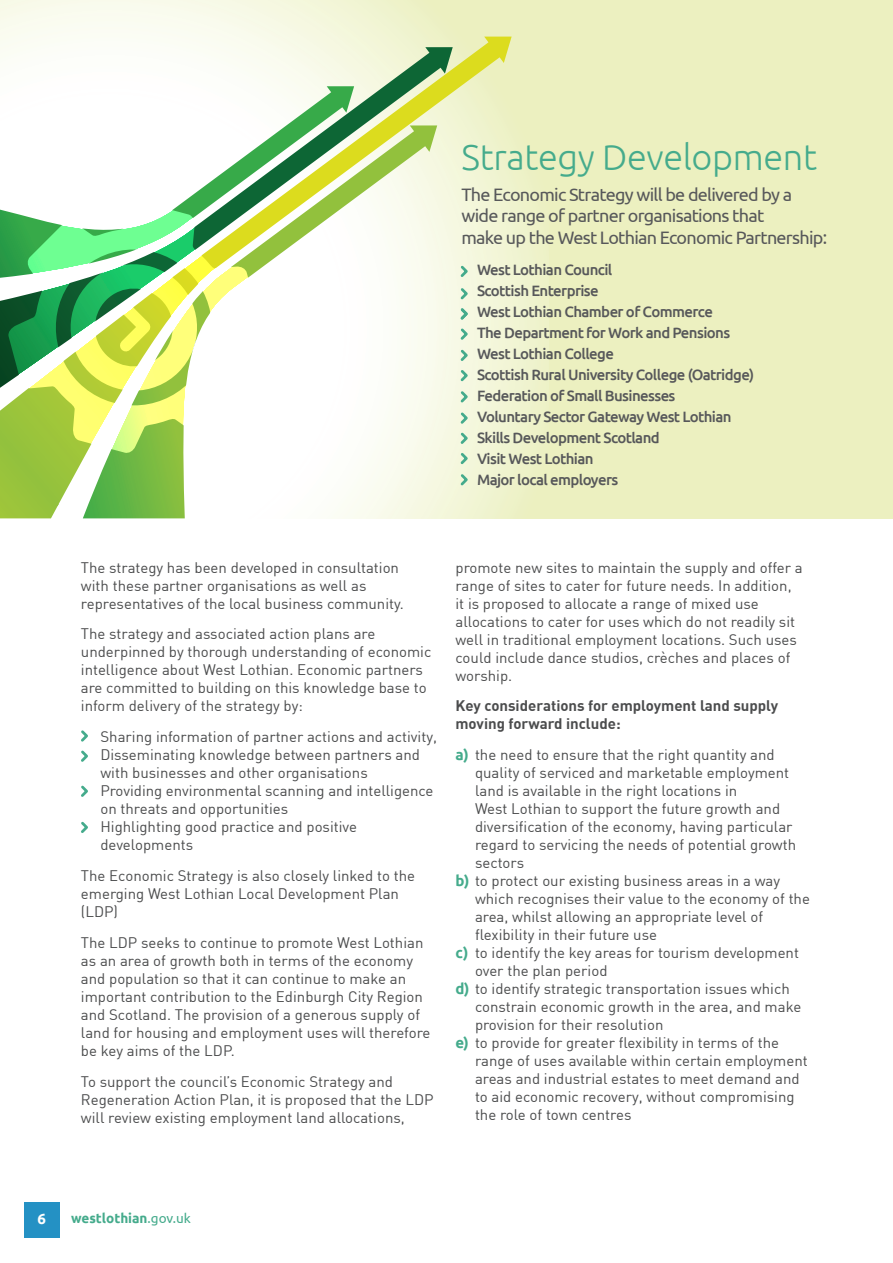
<style>
.page{position:relative;width:893px;height:1263px;background:#fff}
.page>*{position:absolute;margin:0;border:0;box-sizing:border-box;transform-origin:0 0}
.t1{font:300 36px "Ubuntu";letter-spacing:-.01em;color:#45ab8c}
.t2{font:18px/21.6px "Ubuntu";letter-spacing:-.04em;color:#57585a}
.t3{font:15px/18px "DIN";color:#4b4c4d}
.t4{font:500 15px/21px "Ubuntu";letter-spacing:-.04em;color:#57585a}
.t5{font:700 15px/18px "DIN";color:#4b4c4d}
.t6{font:700 15px "Ubuntu";color:#fff}
.t7{font:700 13.5px "Ubuntu";color:#45ab8c}
.s1{font-family:"Ubuntu";font-weight:700;color:#45ab8c}
.s2{font-weight:400}
</style>
<div class="page">
<div style="left:0;top:0;width:893px;height:518px;background:#ecf0c0"></div>
<svg style="left:0;top:0;width:540px;height:481px"></svg>
<svg style="left:0;top:37px;width:512px;height:481px;background:#e4efd2"></svg>
<div style="left:24px;top:1202px;width:36px;height:35px;background:#2491c4"></div>
<svg style="left:458px;top:263px;width:12px;height:17px"></svg>
<svg style="left:458px;top:286px;width:12px;height:202px;background:#d9ebd2"></svg>
<svg style="left:81px;top:730px;width:7px;height:32px"></svg>
<svg style="left:81px;top:785px;width:7px;height:12px"></svg>
<svg style="left:81px;top:821px;width:7px;height:12px"></svg>
<svg style="left:8px;top:201px;width:252px;height:253px;background:#b6df99"></svg>
<svg style="left:109px;top:292px;width:52px;height:70px;background:#cedc64"></svg>
<p class="t1" style="left:462px;top:135px;width:357px">Strategy Development</p>
<p class="t2" style="left:461px;top:183px;width:367px">The Economic Strategy will be delivered by a wide range of partner organisations that<br>make up the West Lothian Economic Partnership:</p>
<p class="t4" style="left:477px;top:259px;width:279px">West Lothian Council<br>Scottish Enterprise<br>West Lothian Chamber of Commerce<br>The Department for Work and Pensions<br>West Lothian College<br>Scottish Rural University College (Oatridge)<br>Federation of Small Businesses<br>Voluntary Sector Gateway West Lothian<br>Skills Development Scotland<br>Visit West Lothian<br>Major local employers</p>
<p class="t3" style="left:81px;top:558px;width:324px">The strategy has been developed in consultation with these partner organisations as well as representatives of the local business community.</p>
<p class="t3" style="left:81px;top:625px;width:352px">The strategy and associated action plans are underpinned by thorough understanding of economic intelligence about West Lothian. Economic partners are committed to building on this knowledge base to inform delivery of the strategy by:</p>
<p class="t3" style="left:100px;top:727px;width:338px">Sharing information of partner actions and activity, Disseminating knowledge between partners and with businesses and other organisations<br>Providing environmental scanning and intelligence on threats and opportunities<br>Highlighting good practice and positive developments</p>
<p class="t3" style="left:81px;top:866px;width:336px">The Economic Strategy is also closely linked to the emerging West Lothian Local Development Plan (LDP)</p>
<p class="t3" style="left:81px;top:933px;width:351px">The LDP seeks to continue to promote West Lothian as an area of growth both in terms of the economy and population so that it can continue to make an important contribution to the Edinburgh City Region and Scotland. The provision of a generous supply of land for housing and employment uses will therefore be key aims of the LDP.</p>
<p class="t3" style="left:81px;top:1072px;width:354px">To support the council’s Economic Strategy and<br>Regeneration Action Plan, it is proposed that the LDP will review existing employment land allocations,</p>
<p class="t3" style="left:455px;top:558px;width:349px">promote new sites to maintain the supply and offer a range of sites to cater for future needs. In addition, it is proposed to allocate a range of mixed use allocations to cater for uses which do not readily sit well in traditional employment locations. Such uses could include dance studios, crèches and places of worship.</p>
<p class="t5" style="left:455px;top:696px;width:324px">Key considerations for employment land supply moving forward include:</p>
<p class="t3" style="left:455px;top:745px;width:321px"><span class="s1">a)</span> the need to ensure that the right quantity and</p>
<p class="t3" style="left:475px;top:763px;width:316px">quality of serviced and marketable employment</p>
<p class="t3" style="left:475px;top:781px;width:264px">land is available in the right locations in</p>
<p class="t3" style="left:475px;top:799px;width:307px">West Lothian to support the future growth and</p>
<p class="t3" style="left:475px;top:817px;width:319px">diversification of the economy, having particular</p>
<p class="t3" style="left:475px;top:835px;width:323px">regard to servicing the needs of potential growth</p>
<p class="t3" style="left:475px;top:853px;width:51px">sectors</p>
<p class="t3" style="left:455px;top:871px;width:326px"><span class="s1">b)</span> to protect our existing business areas in a way</p>
<p class="t3" style="left:475px;top:889px;width:337px">which recognises their value to the economy of the</p>
<p class="t3" style="left:475px;top:907px;width:290px">area, whilst allowing an appropriate level of</p>
<p class="t3" style="left:475px;top:925px;width:184px">flexibility in their future use</p>
<p class="t3" style="left:455px;top:943px;width:345px"><span class="s1">c)</span> to identify the key areas for tourism development</p>
<p class="t3" style="left:475px;top:961px;width:134px">over the plan period</p>
<p class="t3" style="left:455px;top:979px;width:336px"><span class="s1">d)</span> to identify strategic transportation issues which</p>
<p class="t3" style="left:475px;top:997px;width:328px">constrain economic growth in the area, and make</p>
<p class="t3" style="left:475px;top:1015px;width:190px">provision for their resolution</p>
<p class="t3" style="left:455px;top:1033px;width:325px"><span class="s1">e)</span> to provide for greater flexibility in terms of the</p>
<p class="t3" style="left:475px;top:1051px;width:334px">range of uses available within certain employment</p>
<p class="t3" style="left:475px;top:1069px;width:326px">areas and industrial estates to meet demand and</p>
<p class="t3" style="left:475px;top:1087px;width:321px">to aid economic recovery, without compromising</p>
<p class="t3" style="left:475px;top:1105px;width:158px">the role of town centres</p>
<p class="t6" style="left:37px;top:1209px;width:10px">6</p>
<p class="t7" style="left:71px;top:1210px;width:121px">westlothian<span class="s2">.gov.uk</span></p>
</div>
